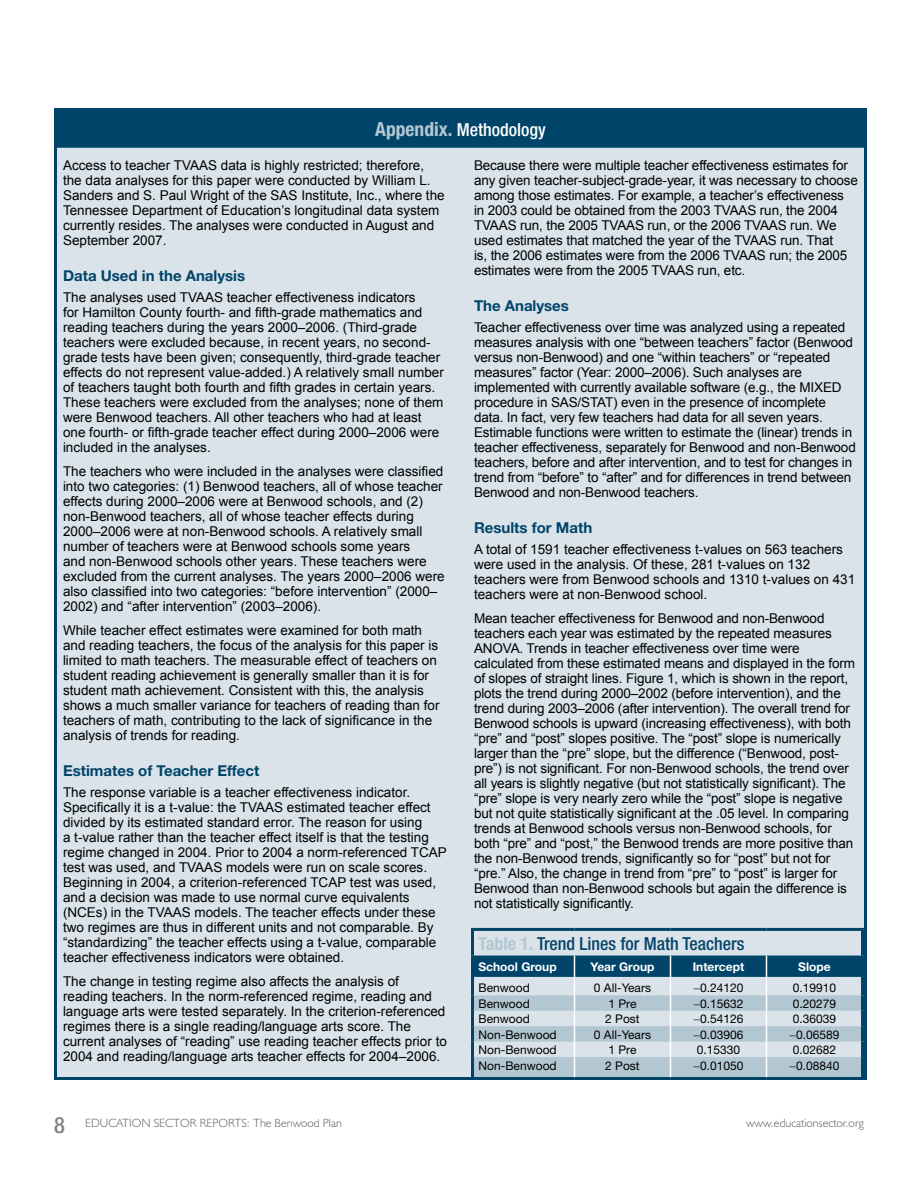
<style>
.page{position:relative;width:918px;height:1188px;background:#fff}
.page>*{position:absolute;margin:0;border:0;box-sizing:border-box;transform-origin:0 0}
.t1{font:500 condensed 18px "Helvetica Neue";color:#06446a}
.t2{font:500 condensed 18px "Helvetica Neue";color:#fff}
.t3{font:700 15px "Helvetica Neue";color:#00446a}
.t4{font:13.5px/15px "Arial";color:#000}
.t5{font:12px "Helvetica Neue";color:#000}
.t6{font:300 12px "Humanist 521 BT";color:#636466}
.t7{font:700 12px "Helvetica Neue";color:#fff}
.s1{font-weight:700;font-size:19.5px;color:#b3c7d2}
.s2{font-weight:700;color:#b3c7d2}
</style>
<div class="page">
<div style="left:56px;top:110px;width:810px;height:968px;background:#d9e3e9"></div>
<div style="left:57px;top:111px;width:807px;height:35px;background:#00446a"></div>
<div style="left:56px;top:110px;width:810px;height:38px;border:3px solid #00446a"></div>
<svg style="left:474px;top:955px;width:387px;height:1px"></svg>
<hr style="left:471px;top:956px;width:3px;height:21px;background:#00446a">
<hr style="left:861px;top:956px;width:3px;height:21px;background:#00446a">
<hr style="left:471px;top:977px;width:3px;height:18px;background:#00446a">
<hr style="left:861px;top:977px;width:3px;height:18px;background:#00446a">
<hr style="left:471px;top:995px;width:3px;height:16px;background:#00446a">
<hr style="left:861px;top:995px;width:3px;height:16px;background:#00446a">
<hr style="left:471px;top:1011px;width:3px;height:15px;background:#00446a">
<hr style="left:861px;top:1011px;width:3px;height:15px;background:#00446a">
<hr style="left:471px;top:1026px;width:3px;height:16px;background:#00446a">
<hr style="left:861px;top:1026px;width:3px;height:16px;background:#00446a">
<hr style="left:471px;top:1042px;width:3px;height:15px;background:#00446a">
<hr style="left:861px;top:1042px;width:3px;height:15px;background:#00446a">
<hr style="left:471px;top:1057px;width:3px;height:20px;background:#00446a">
<hr style="left:861px;top:1057px;width:3px;height:20px;background:#00446a">
<hr style="left:471px;top:1077px;width:103px;height:3px;background:#00446a">
<hr style="left:574px;top:1077px;width:96px;height:3px;background:#00446a">
<hr style="left:670px;top:1077px;width:96px;height:3px;background:#00446a">
<hr style="left:766px;top:1077px;width:98px;height:3px;background:#00446a">
<hr style="left:471px;top:928px;width:103px;height:3px;background:#00446a">
<hr style="left:471px;top:931px;width:3px;height:25px;background:#00446a">
<hr style="left:574px;top:928px;width:96px;height:3px;background:#00446a">
<hr style="left:670px;top:928px;width:96px;height:3px;background:#00446a">
<hr style="left:766px;top:928px;width:98px;height:3px;background:#00446a">
<hr style="left:861px;top:931px;width:3px;height:25px;background:#00446a">
<svg style="left:472px;top:956px;width:390px;height:122px"></svg>
<h1 class="t2" style="left:375px;top:119px;width:172px"><span class="s1">Appendix.</span> Methodology</h1>
<p class="t4" style="left:63px;top:157px;width:383px">Access to teacher TVAAS data is highly restricted; therefore, the data analyses for this paper were conducted by William L.<br>Sanders and S. Paul Wright of the SAS Institute, Inc., where the Tennessee Department of Education’s longitudinal data system currently resides. The analyses were conducted in August and September 2007.</p>
<p class="t3" style="left:63px;top:266px;width:184px">Data Used in the Analysis</p>
<p class="t4" style="left:63px;top:289px;width:382px">The analyses used TVAAS teacher effectiveness indicators<br>for Hamilton County fourth- and fifth-grade mathematics and reading teachers during the years 2000–2006. (Third-grade teachers were excluded because, in recent years, no second&shy;grade tests have been given; consequently, third-grade teacher effects do not represent value-added.) A relatively small number of teachers taught both fourth and fifth grades in certain years.<br>These teachers were excluded from the analyses; none of them were Benwood teachers. All other teachers who had at least one fourth- or fifth-grade teacher effect during 2000–2006 were included in the analyses.</p>
<p class="t4" style="left:63px;top:463px;width:383px">The teachers who were included in the analyses were classified into two categories: (1) Benwood teachers, all of whose teacher effects during 2000–2006 were at Benwood schools, and (2) non-Benwood teachers, all of whose teacher effects during 2000–2006 were at non-Benwood schools. A relatively small number of teachers were at Benwood schools some years<br>and non-Benwood schools other years. These teachers were excluded from the current analyses. The years 2000–2006 were also classified into two categories: “before intervention” (2000– 2002) and “after intervention” (2003–2006).</p>
<p class="t4" style="left:63px;top:622px;width:378px">While teacher effect estimates were examined for both math and reading teachers, the focus of the analysis for this paper is limited to math teachers. The measurable effect of teachers on student reading achievement is generally smaller than it is for student math achievement. Consistent with this, the analysis shows a much smaller variance for teachers of reading than for teachers of math, contributing to the lack of significance in the analysis of trends for reading.</p>
<p class="t3" style="left:63px;top:761px;width:198px">Estimates of Teacher Effect</p>
<p class="t4" style="left:63px;top:784px;width:385px">The response variable is a teacher effectiveness indicator.<br>Specifically it is a t-value: the TVAAS estimated teacher effect divided by its estimated standard error. The reason for using<br>a t-value rather than the teacher effect itself is that the testing regime changed in 2004. Prior to 2004 a norm-referenced TCAP test was used, and TVAAS models were run on scale scores.<br>Beginning in 2004, a criterion-referenced TCAP test was used, and a decision was made to use normal curve equivalents (NCEs) in the TVAAS models. The teacher effects under these two regimes are thus in different units and not comparable. By “standardizing” the teacher effects using a t-value, comparable teacher effectiveness indicators were obtained.</p>
<p class="t4" style="left:63px;top:973px;width:385px">The change in testing regime also affects the analysis of reading teachers. In the norm-referenced regime, reading and language arts were tested separately. In the criterion-referenced regimes there is a single reading/language arts score. The current analyses of “reading” use reading teacher effects prior to 2004 and reading/language arts teacher effects for 2004–2006.</p>
<p class="t4" style="left:474px;top:157px;width:385px">Because there were multiple teacher effectiveness estimates for any given teacher-subject-grade-year, it was necessary to choose among those estimates. For example, a teacher’s effectiveness<br>in 2003 could be obtained from the 2003 TVAAS run, the 2004<br>TVAAS run, the 2005 TVAAS run, or the 2006 TVAAS run. We used estimates that matched the year of the TVAAS run. That<br>is, the 2006 estimates were from the 2006 TVAAS run; the 2005 estimates were from the 2005 TVAAS run, etc.</p>
<p class="t3" style="left:474px;top:296px;width:96px">The Analyses</p>
<p class="t4" style="left:474px;top:319px;width:383px">Teacher effectiveness over time was analyzed using a repeated measures analysis with one “between teachers” factor (Benwood versus non-Benwood) and one “within teachers” or “repeated measures” factor (Year: 2000–2006). Such analyses are implemented with currently available software (e.g., the MIXED procedure in SAS/STAT) even in the presence of incomplete data. In fact, very few teachers had data for all seven years.<br>Estimable functions were written to estimate the (linear) trends in teacher effectiveness, separately for Benwood and non-Benwood teachers, before and after intervention, and to test for changes in trend from “before” to “after” and for differences in trend between Benwood and non-Benwood teachers.</p>
<p class="t3" style="left:474px;top:518px;width:120px">Results for Math</p>
<p class="t4" style="left:474px;top:541px;width:383px">A total of 1591 teacher effectiveness t-values on 563 teachers were used in the analysis. Of these, 281 t-values on 132 teachers were from Benwood schools and 1310 t-values on 431 teachers were at non-Benwood school.</p>
<p class="t4" style="left:474px;top:610px;width:383px">Mean teacher effectiveness for Benwood and non-Benwood teachers each year was estimated by the repeated measures ANOVA. Trends in teacher effectiveness over time were calculated from these estimated means and displayed in the form of slopes of straight lines. Figure 1, which is shown in the report, plots the trend during 2000–2002 (before intervention), and the trend during 2003–2006 (after intervention). The overall trend for Benwood schools is upward (increasing effectiveness), with both “pre” and “post” slopes positive. The “post” slope is numerically larger than the “pre” slope, but the difference (“Benwood, post&shy;pre”) is not significant. For non-Benwood schools, the trend over all years is slightly negative (but not statistically significant). The “pre” slope is very nearly zero while the “post” slope is negative but not quite statistically significant at the .05 level. In comparing trends at Benwood schools versus non-Benwood schools, for both “pre” and “post,” the Benwood trends are more positive than the non-Benwood trends, significantly so for “post” but not for “pre.” Also, the change in trend from “pre” to “post” is larger for Benwood than non-Benwood schools but again the difference is not statistically significantly.</p>
<h1 class="t1" style="left:478px;top:932px;width:267px"><span class="s2">Table 1.</span> Trend Lines for Math Teachers</h1>
<p class="t7" style="left:478px;top:959px;width:80px">School Group</p>
<p class="t7" style="left:590px;top:959px;width:66px">Year Group</p>
<p class="t7" style="left:693px;top:959px;width:53px">Intercept</p>
<p class="t7" style="left:798px;top:959px;width:34px">Slope</p>
<p class="t5" style="left:478px;top:981px;width:53px">Benwood</p>
<p class="t5" style="left:594px;top:981px;width:59px">0 All-Years</p>
<p class="t5" style="left:700px;top:981px;width:45px">0.24120</p>
<p class="t5" style="left:793px;top:981px;width:45px">0.19910</p>
<p class="t5" style="left:478px;top:996px;width:53px">Benwood</p>
<p class="t5" style="left:608px;top:996px;width:30px">1 Pre</p>
<p class="t5" style="left:700px;top:996px;width:45px">0.15632</p>
<p class="t5" style="left:793px;top:996px;width:45px">0.20279</p>
<p class="t5" style="left:478px;top:1012px;width:53px">Benwood</p>
<p class="t5" style="left:605px;top:1012px;width:36px">2 Post</p>
<p class="t5" style="left:700px;top:1012px;width:45px">0.54126</p>
<p class="t5" style="left:793px;top:1012px;width:45px">0.36039</p>
<p class="t5" style="left:478px;top:1027px;width:80px">Non-Benwood</p>
<p class="t5" style="left:594px;top:1027px;width:59px">0 All-Years</p>
<p class="t5" style="left:700px;top:1027px;width:45px">0.03906</p>
<p class="t5" style="left:796px;top:1027px;width:45px">0.06589</p>
<p class="t5" style="left:478px;top:1043px;width:80px">Non-Benwood</p>
<p class="t5" style="left:608px;top:1043px;width:30px">1 Pre</p>
<p class="t5" style="left:697px;top:1043px;width:45px">0.15330</p>
<p class="t5" style="left:793px;top:1043px;width:45px">0.02682</p>
<p class="t5" style="left:478px;top:1058px;width:80px">Non-Benwood</p>
<p class="t5" style="left:605px;top:1058px;width:36px">2 Post</p>
<p class="t5" style="left:700px;top:1058px;width:45px">0.01050</p>
<p class="t5" style="left:796px;top:1058px;width:45px">0.08840</p>
<p class="t6" style="left:85px;top:1116px;width:258px">EDUCATION SECTOR REPORTS: The Benwood Plan</p>
<p class="t6" style="left:746px;top:1116px;width:119px">www.educationsector.org</p>
</div>
